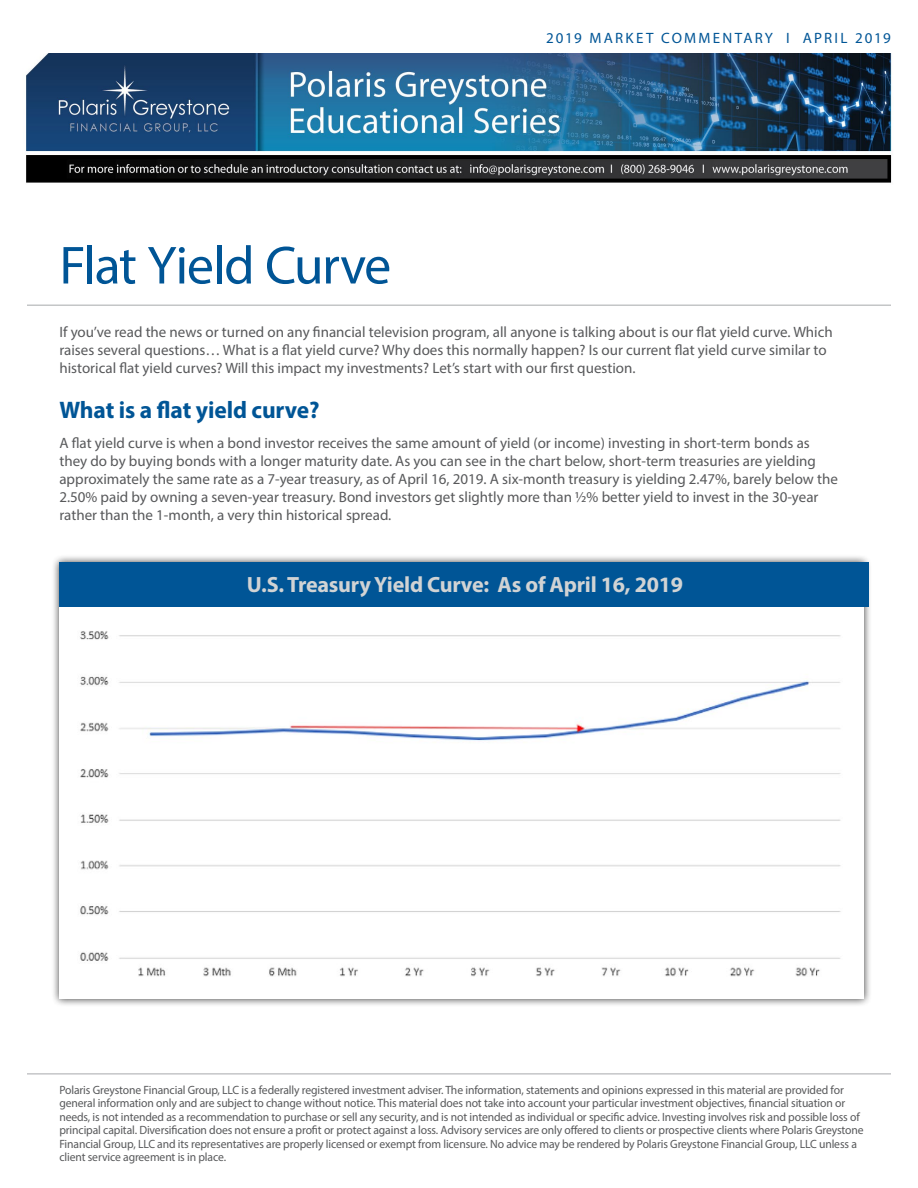
<style>
.page{position:relative;width:918px;height:1188px;background:#fff}
.page>*{position:absolute;margin:0;border:0;box-sizing:border-box;transform-origin:0 0}
.t1{font:54px "Myriad Pro";letter-spacing:-.03em;color:#005596}
.t2{font:700 24px "Myriad Pro";letter-spacing:-.005em;color:#005596}
.t3{font:700 22.05px "Myriad Pro";letter-spacing:-.01em;color:#d1d3d4}
.t4{font:15px/18px "Myriad Pro";color:#58595b}
.t5{font:15px "Myriad Pro";letter-spacing:.145em;color:#005596}
.t6{font:12px/13.5px "Myriad Pro";letter-spacing:-.01em;color:#58595b}
</style>
<div class="page">
<hr style="left:27px;top:305px;width:864px;height:1px;background:#a7a9ac">
<img style="left:26px;top:53px;width:866px;height:130px">
<hr style="left:27px;top:1074px;width:864px;height:1px;background:#a7a9ac">
<div style="left:51px;top:554px;width:821px;height:453px;background:#000;opacity:.75"></div>
<div style="left:59px;top:563px;width:805px;height:436px;background:#fff"></div>
<img style="left:80px;top:631px;width:761px;height:346px">
<div style="left:59px;top:563px;width:810px;height:44px;background:#005596"></div>
<h1 class="t1" style="left:59px;top:232px;width:333px">Flat Yield Curve</h1>
<p class="t5" style="left:546px;top:28px;width:347px">2019 MARKET COMMENTARY I APRIL 2019</p>
<p class="t4" style="left:59px;top:323px;width:775px">If you’ve read the news or turned on any financial television program, all anyone is talking about is our flat yield curve. Which raises several questions… What is a flat yield curve? Why does this normally happen? Is our current flat yield curve similar to historical flat yield curves? Will this impact my investments? Let’s start with our first question.</p>
<h2 class="t2" style="left:59px;top:395px;width:262px">What is a flat yield curve?</h2>
<p class="t4" style="left:59px;top:434px;width:780px">A flat yield curve is when a bond investor receives the same amount of yield (or income) investing in short-term bonds as they do by buying bonds with a longer maturity date. As you can see in the chart below, short-term treasuries are yielding approximately the same rate as a 7-year treasury, as of April 16, 2019. A six-month treasury is yielding 2.47%, barely below the 2.50% paid by owning a seven-year treasury. Bond investors get slightly more than ½% better yield to invest in the 30-year rather than the 1-month, a very thin historical spread.</p>
<h3 class="t3" style="left:247px;top:570px;width:438px">U.S. Treasury Yield Curve: As of April 16, 2019</h3>
<p class="t6" style="left:59px;top:1083px;width:806px">Polaris Greystone Financial Group, LLC is a federally registered investment adviser. The information, statements and opinions expressed in this material are provided for general information only and are subject to change without notice. This material does not take into account your particular investment objectives, financial situation or needs, is not intended as a recommendation to purchase or sell any security, and is not intended as individual or specific advice. Investing involves risk and possible loss of principal capital. Diversification does not ensure a profit or protect against a loss. Advisory services are only offered to clients or prospective clients where Polaris Greystone Financial Group, LLC and its representatives are properly licensed or exempt from licensure. No advice may be rendered by Polaris Greystone Financial Group, LLC unless a client service agreement is in place.</p>
</div>
